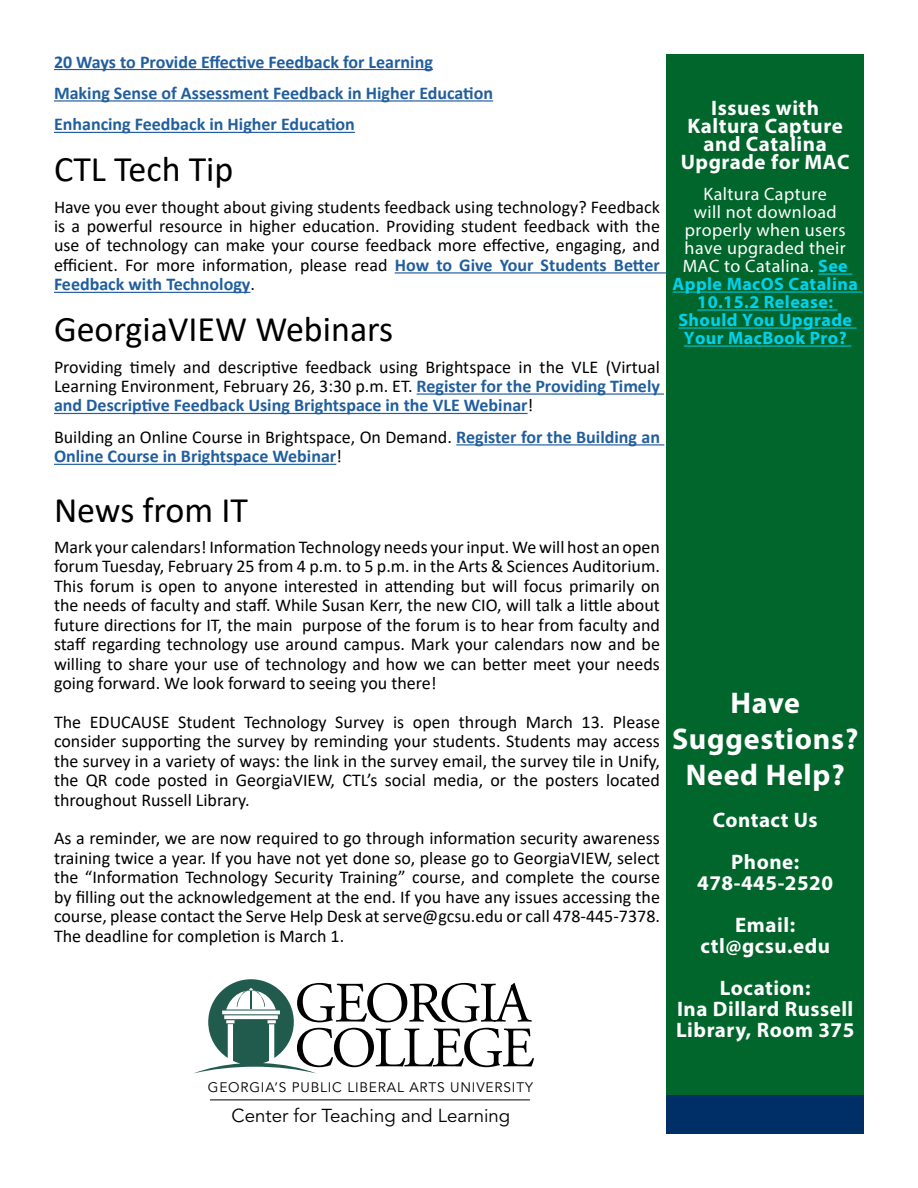
<style>
.page{position:relative;width:918px;height:1188px;background:#fff}
.page>*{position:absolute;margin:0;border:0;box-sizing:border-box;transform-origin:0 0}
.t1{font:57px/44.8px "Adobe Garamond Pro";letter-spacing:-.05em;color:#000}
.t2{font:36px "Calibri";color:#000}
.t3{font:700 30px/36px "Myriad Pro";letter-spacing:.025em;color:#fff;text-align:center}
.t4{font:700 21px/18px "Myriad Pro";letter-spacing:.025em;color:#fff;text-align:center}
.t5{font:18.6px "Avenir LT Std";color:#000}
.t6{font:18px/19.4px "Calibri";color:#000;text-align:justify}
.t7{font:700 18px/31.5px "Calibri";color:#215e9e}
.t8{font:18px/18px "Myriad Pro";letter-spacing:.025em;color:#fff;text-align:center}
.t9{font:13.65px "Avenir LT Std";letter-spacing:.06em;color:#000}
.s1{font-weight:700;color:#215e9e}
.s2{font-weight:400;color:#000}
.s3{font-weight:700;color:#00d1ef}
</style>
<div class="page">
<div style="left:666px;top:54px;width:198px;height:1041px;background:#00662b"></div>
<hr style="left:818px;top:274px;width:34px;height:1px;background:#00d1ef">
<hr style="left:673px;top:292px;width:189px;height:1px;background:#00d1ef">
<hr style="left:697px;top:310px;width:141px;height:1px;background:#00d1ef">
<hr style="left:678px;top:328px;width:179px;height:1px;background:#00d1ef">
<hr style="left:684px;top:346px;width:167px;height:1px;background:#00d1ef">
<div style="left:666px;top:1095px;width:198px;height:39px;background:#002f68"></div>
<svg style="left:195px;top:979px;width:120px;height:94px"></svg>
<hr style="left:210px;top:1100px;width:320px;height:1px;background:#000">
<hr style="left:54px;top:69px;width:379px;height:1px;background:#215e9e">
<hr style="left:54px;top:100px;width:439px;height:2px;background:#215e9e">
<hr style="left:54px;top:132px;width:301px;height:1px;background:#215e9e">
<hr style="left:395px;top:272px;width:271px;height:2px;background:#215e9e">
<hr style="left:54px;top:292px;width:196px;height:1px;background:#215e9e">
<hr style="left:417px;top:393px;width:247px;height:2px;background:#215e9e">
<hr style="left:54px;top:413px;width:474px;height:1px;background:#215e9e">
<hr style="left:456px;top:444px;width:208px;height:2px;background:#215e9e">
<hr style="left:54px;top:464px;width:282px;height:1px;background:#215e9e">
<p class="t7" style="left:54px;top:46px;width:441px">20 Ways to Provide Effective Feedback for Learning<br>Making Sense of Assessment Feedback in Higher Education<br>Enhancing Feedback in Higher Education</p>
<h2 class="t2" style="left:54px;top:144px;width:181px">CTL Tech Tip</h2>
<p class="t6" style="left:54px;top:197px;width:608px">Have you ever thought about giving students feedback using technology? Feedback is a powerful resource in higher education. Providing student feedback with the use of technology can make your course feedback more effective, engaging, and efficient. For more information, please read <span class="s1">How to Give Your Students Better Feedback with Technology</span>.</p>
<h2 class="t2" style="left:54px;top:304px;width:341px">GeorgiaVIEW Webinars</h2>
<p class="t6" style="left:54px;top:356px;width:607px">Providing timely and descriptive feedback using Brightspace in the VLE (Virtual Learning Environment, February 26, 3:30 p.m. ET. <span class="s1">Register for the Providing Timely and Descriptive Feedback Using Brightspace in the VLE Webinar</span>!</p>
<p class="t7" style="left:54px;top:427px;width:608px;line-height:19.4px"><span class="s2">Building an Online Course in Brightspace, On Demand.</span> Register for the Building an<br>Online Course in Brightspace Webinar<span class="s2">!</span></p>
<h2 class="t2" style="left:54px;top:485px;width:196px">News from IT</h2>
<p class="t6" style="left:54px;top:537px;width:607px">Mark your calendars! Information Technology needs your input. We will host an open forum Tuesday, February 25 from 4 p.m. to 5 p.m. in the Arts &amp; Sciences Auditorium.<br>This forum is open to anyone interested in attending but will focus primarily on the needs of faculty and staff. While Susan Kerr, the new CIO, will talk a little about future directions for IT, the main purpose of the forum is to hear from faculty and staff regarding technology use around campus. Mark your calendars now and be willing to share your use of technology and how we can better meet your needs going forward. We look forward to seeing you there!</p>
<p class="t6" style="left:54px;top:712px;width:607px">The EDUCAUSE Student Technology Survey is open through March 13. Please consider supporting the survey by reminding your students. Students may access the survey in a variety of ways: the link in the survey email, the survey tile in Unify, the QR code posted in GeorgiaVIEW, CTL’s social media, or the posters located throughout Russell Library.</p>
<p class="t6" style="left:54px;top:828px;width:607px">As a reminder, we are now required to go through information security awareness training twice a year. If you have not yet done so, please go to GeorgiaVIEW, select the “Information Technology Security Training” course, and complete the course by filling out the acknowledgement at the end. If you have any issues accessing the course, please contact the Serve Help Desk at serve@gcsu.edu or call 478-445-7378.<br>The deadline for completion is March 1.</p>
<h1 class="t1" style="left:294px;top:983px;width:242px">GEORGIA<br>COLLEGE</h1>
<p class="t9" style="left:208px;top:1079px;width:327px">GEORGIA’S PUBLIC LIBERAL ARTS UNIVERSITY</p>
<p class="t5" style="left:232px;top:1105px;width:280px">Center for Teaching and Learning</p>
<p class="t4" style="left:681px;top:98px;width:170px">Issues with<br>Kaltura Capture and Catalina<br>Upgrade for MAC</p>
<p class="t8" style="left:673px;top:185px;width:187px">Kaltura Capture<br>will not download properly when users have upgraded their<br>MAC to Catalina. <span class="s3">See<br>Apple MacOS Catalina<br>10.15.2 Release:<br>Should You Upgrade<br>Your MacBook Pro?</span></p>
<h3 class="t3" style="left:672px;top:684px;width:188px">Have<br>Suggestions?<br>Need Help?</h3>
<p class="t4" style="left:713px;top:798px;width:106px;line-height:42px">Contact Us<br>Phone:</p>
<p class="t4" style="left:697px;top:861px;width:137px;line-height:42px">478-445-2520<br>Email:</p>
<p class="t4" style="left:700px;top:924px;width:131px;line-height:42px">ctl@gcsu.edu<br>Location:</p>
<p class="t4" style="left:676px;top:998px;width:180px;line-height:21px;text-align:left">Ina Dillard Russell<br>Library, Room 375</p>
</div>
